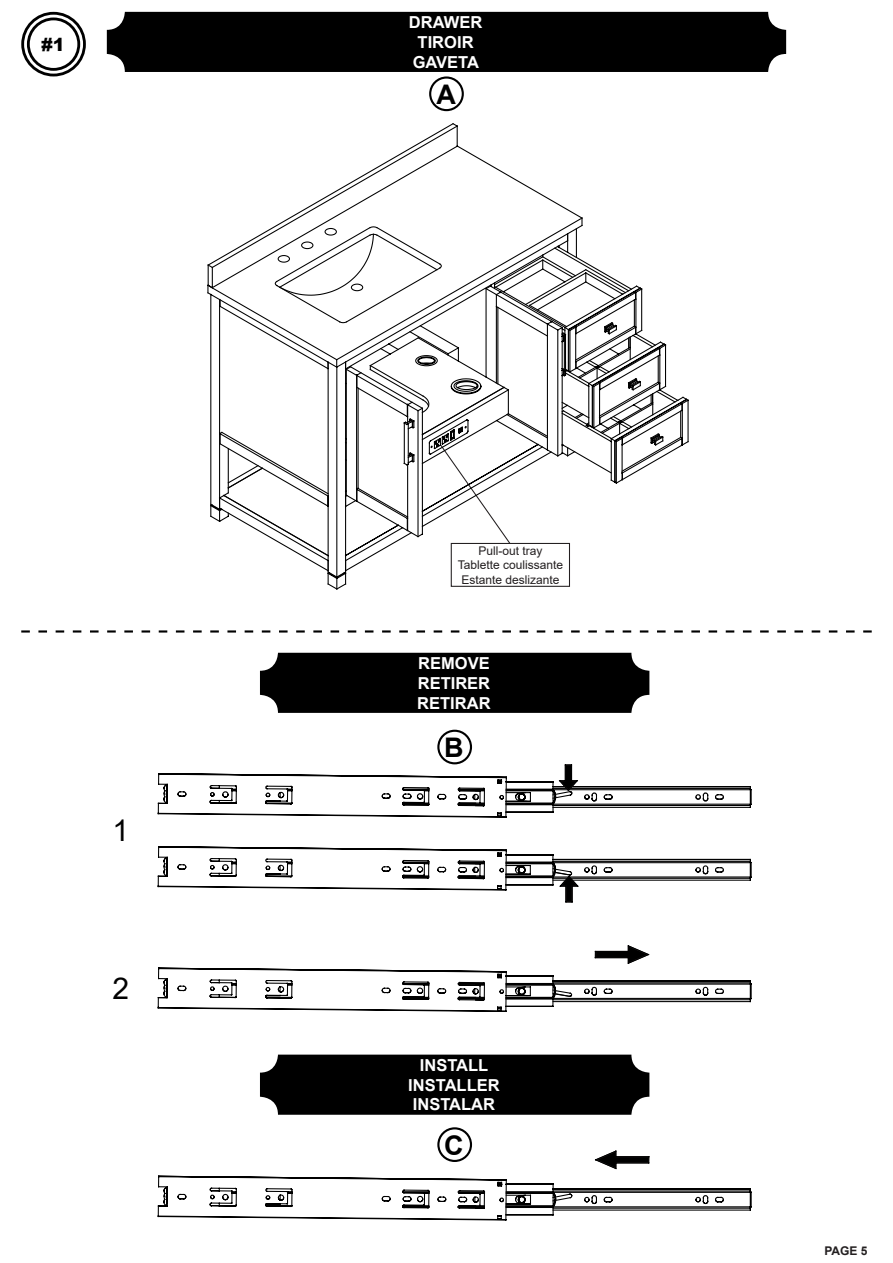
<style>
.page{position:relative;width:893px;height:1263px;background:#fff}
.page>*{position:absolute;margin:0;border:0;box-sizing:border-box;transform-origin:0 0}
.t1{font:30px "Arial";color:#000}
.t2{font:700 27px "Arial";color:#000}
.t3{font:900 18px "Arial";color:#000}
.t4{font:700 16.5px "Arial";color:#fff}
.t5{font:12px "Arial";color:#231f20}
.t6{font:700 12px "Arial";color:#231f20}
</style>
<div class="page">
<div style="left:21px;top:12px;width:65px;height:64px;border:3px solid #000;border-radius:50%"></div>
<div style="left:27px;top:18px;width:53px;height:53px;border:3px solid #000;border-radius:50%"></div>
<div style="left:107px;top:12px;width:679px;height:60px;background:#000;border-radius:18px"></div>
<div style="left:429px;top:76px;width:35px;height:35px;border:2px solid #000;border-radius:50%"></div>
<svg style="left:21px;top:630px;width:851px;height:2px"></svg>
<div style="left:437px;top:730px;width:35px;height:34px;border:2px solid #000;border-radius:50%"></div>
<div style="left:437px;top:1127px;width:35px;height:35px;border:2px solid #000;border-radius:50%"></div>
<div style="left:260px;top:653px;width:389px;height:60px;background:#000;border-radius:18px"></div>
<div style="left:260px;top:1054px;width:389px;height:61px;background:#000;border-radius:18px"></div>
<svg style="left:157px;top:764px;width:595px;height:54px"></svg>
<svg style="left:157px;top:1149px;width:595px;height:72px"></svg>
<svg style="left:157px;top:945px;width:595px;height:67px"></svg>
<svg style="left:157px;top:846px;width:595px;height:57px"></svg>
<svg style="left:290px;top:125px;width:291px;height:92px"></svg>
<svg style="left:207px;top:217px;width:481px;height:373px"></svg>
<p class="t3" style="left:41px;top:31px;width:25px">#1</p>
<p class="t1" style="left:112px;top:810px;width:18px">1</p>
<p class="t1" style="left:112px;top:967px;width:18px">2</p>
<p class="t4" style="left:409px;top:11px;width:75px">DRAWER</p>
<p class="t4" style="left:418px;top:30px;width:57px">TIROIR</p>
<p class="t4" style="left:413px;top:50px;width:68px">GAVETA</p>
<p class="t2" style="left:437px;top:75px;width:21px">A</p>
<p class="t5" style="left:478px;top:542px;width:66px">Pull-out tray</p>
<p class="t5" style="left:458px;top:557px;width:107px">Tablette coulissante</p>
<p class="t5" style="left:461px;top:571px;width:100px">Estante deslizante</p>
<p class="t4" style="left:418px;top:652px;width:73px">REMOVE</p>
<p class="t4" style="left:418px;top:671px;width:74px">RETIRER</p>
<p class="t4" style="left:417px;top:691px;width:75px">RETIRAR</p>
<p class="t2" style="left:444px;top:728px;width:21px">B</p>
<p class="t4" style="left:420px;top:1053px;width:70px">INSTALL</p>
<p class="t4" style="left:408px;top:1073px;width:93px">INSTALLER</p>
<p class="t4" style="left:413px;top:1093px;width:84px">INSTALAR</p>
<p class="t2" style="left:444px;top:1126px;width:21px">C</p>
<p class="t6" style="left:824px;top:1242px;width:45px">PAGE 5</p>
</div>
